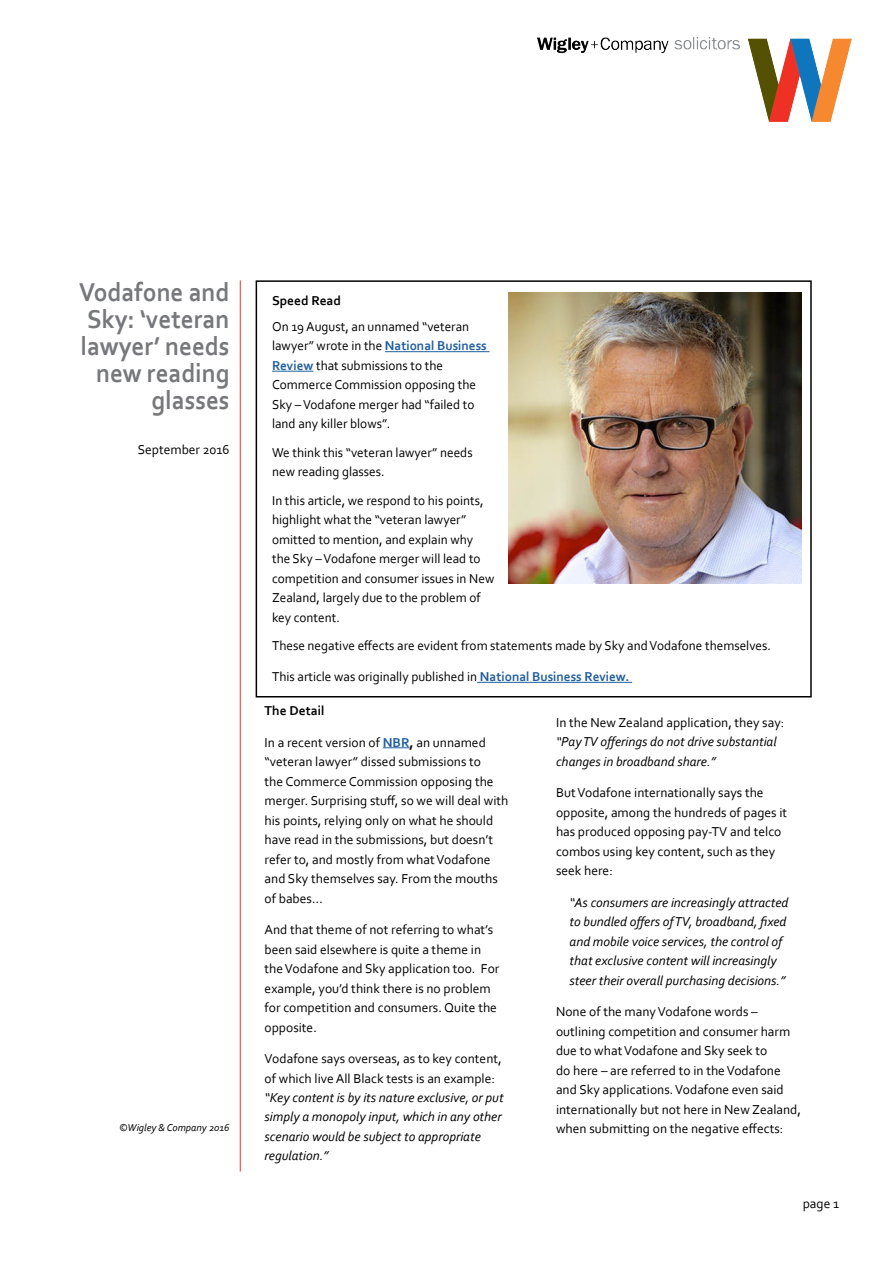
<style>
.page{position:relative;width:893px;height:1263px;background:#fff}
.page>*{position:absolute;margin:0;border:0;box-sizing:border-box;transform-origin:0 0}
.t1{font:700 27px/27px "Corbel";color:#77787b;text-align:right;scale:.93 1}
.t2{font:13.5px/19.5px "Corbel";color:#000}
.t3{font:italic 13.5px/19.5px "Corbel";color:#000}
.t4{font:700 13.5px "Corbel";color:#000}
.t5{font:italic 10.5px "Corbel";color:#000}
.s1{font-weight:700;color:#215e9e}
.s2{font-weight:700}
</style>
<div class="page">
<hr style="left:385px;top:351px;width:105px;height:1px;background:#215e9e">
<hr style="left:272px;top:371px;width:41px;height:1px;background:#215e9e">
<hr style="left:477px;top:682px;width:155px;height:1px;background:#215e9e">
<div style="left:256px;top:280px;width:556px;height:417px;border:2px solid #000"></div>
<hr style="left:240px;top:280px;width:1px;height:891px;background:#ee3425">
<img style="left:538px;top:37px;width:313px;height:85px">
<svg style="left:383px;top:747px;width:26px;height:1px"></svg>
<img style="left:508px;top:292px;width:293px;height:291px">
<h1 class="t1" style="left:79px;top:277px;width:163px">Vodafone and<br>Sky: ‘veteran lawyer’ needs new reading glasses</h1>
<p class="t2" style="left:138px;top:439px;width:93px">September 2016</p>
<p class="t5" style="left:119px;top:1121px;width:112px">©Wigley &amp; Company 2016</p>
<p class="t4" style="left:272px;top:293px;width:70px">Speed Read</p>
<p class="t2" style="left:272px;top:316px;width:216px">On 19 August, an unnamed “veteran lawyer” wrote in the <span class="s1">National Business<br>Review</span> that submissions to the<br>Commerce Commission opposing the<br>Sky – Vodafone merger had “failed to land any killer blows”.</p>
<p class="t2" style="left:272px;top:442px;width:202px">We think this “veteran lawyer” needs new reading glasses.</p>
<p class="t2" style="left:272px;top:490px;width:224px">In this article, we respond to his points, highlight what the “veteran lawyer” omitted to mention, and explain why the Sky – Vodafone merger will lead to competition and consumer issues in New Zealand, largely due to the problem of key content.</p>
<p class="t2" style="left:272px;top:636px;width:500px">These negative effects are evident from statements made by Sky and Vodafone themselves.</p>
<p class="t2" style="left:272px;top:666px;width:359px">This article was originally published in <span class="s1">National Business Review.</span></p>
<p class="t4" style="left:265px;top:702px;width:62px">The Detail</p>
<p class="t2" style="left:265px;top:732px;width:245px">In a recent version of <span class="s1">NBR</span><span class="s2">,</span> an unnamed “veteran lawyer” dissed submissions to<br>the Commerce Commission opposing the merger. Surprising stuff, so we will deal with his points, relying only on what he should have read in the submissions, but doesn’t refer to, and mostly from what Vodafone and Sky themselves say. From the mouths of babes…</p>
<p class="t2" style="left:265px;top:919px;width:236px">And that theme of not referring to what’s been said elsewhere is quite a theme in the Vodafone and Sky application too. For example, you’d think there is no problem for competition and consumers. Quite the opposite.</p>
<p class="t2" style="left:265px;top:1048px;width:239px">Vodafone says overseas, as to key content, of which live All Black tests is an example:</p>
<p class="t3" style="left:265px;top:1087px;width:241px">“Key content is by its nature exclusive, or put simply a monopoly input, which in any other scenario would be subject to appropriate regulation.”</p>
<p class="t2" style="left:556px;top:712px;width:230px">In the New Zealand application, they say:</p>
<p class="t3" style="left:556px;top:732px;width:222px">“Pay TV offerings do not drive substantial changes in broadband share.”</p>
<p class="t2" style="left:556px;top:783px;width:233px">But Vodafone internationally says the opposite, among the hundreds of pages it has produced opposing pay-TV and telco combos using key content, such as they seek here:</p>
<p class="t3" style="left:569px;top:892px;width:221px">“As consumers are increasingly attracted to bundled offers of TV, broadband, fixed and mobile voice services, the control of that exclusive content will increasingly steer their overall purchasing decisions.”</p>
<p class="t2" style="left:556px;top:1002px;width:247px">None of the many Vodafone words – outlining competition and consumer harm due to what Vodafone and Sky seek to<br>do here – are referred to in the Vodafone and Sky applications. Vodafone even said internationally but not here in New Zealand, when submitting on the negative effects:</p>
<p class="t2" style="left:803px;top:1193px;width:38px">page 1</p>
</div>
